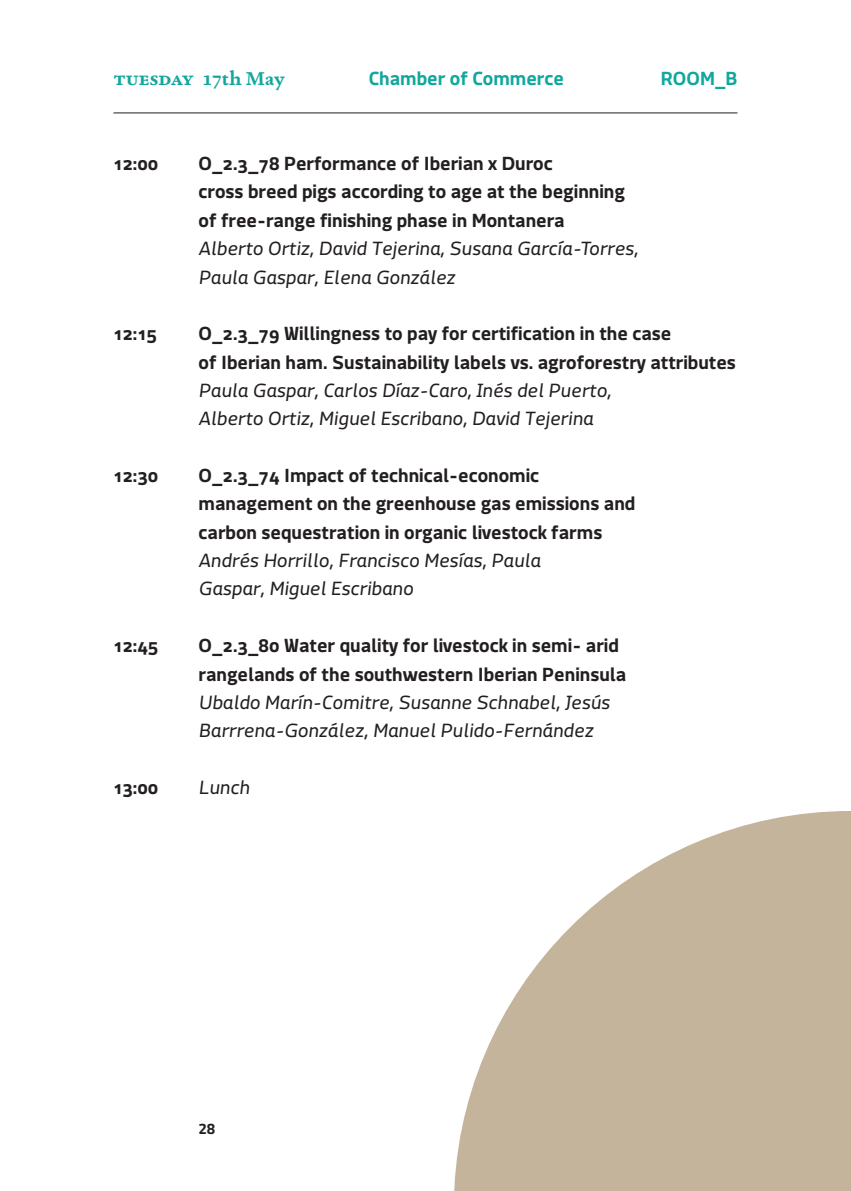
<style>
.page{position:relative;width:851px;height:1191px;background:#fff}
.page>*{position:absolute;margin:0;border:0;box-sizing:border-box;transform-origin:0 0}
.t1{font:700 20px/28.4px "Macho Modular";color:#231f20}
.t2{font:italic 20px/28.4px "Macho Modular";color:#231f20}
.t3{font:700 20px "Macho Modular";color:#12a79d}
.t4{font:700 20px "Garalda";color:#12a79d}
.t5{font:700 16px "Macho Modular";color:#231f20}
</style>
<div class="page">
<hr style="left:113px;top:112px;width:624px;height:1px;background:#231f20">
<svg style="left:454px;top:811px;width:396px;height:380px;fill:#c3b49b"></svg>
<p class="t4" style="left:113px;top:65px;width:173px">tuesday 17th May</p>
<p class="t3" style="left:369px;top:66px;width:196px">Chamber of Commerce</p>
<p class="t3" style="left:661px;top:66px;width:78px">ROOM_B</p>
<p class="t1" style="left:113px;top:149px;width:46px">12:00</p>
<p class="t1" style="left:198px;top:149px;width:427px">O_2.3_78 Performance of Iberian x Duroc<br>cross breed pigs according to age at the beginning of free-range finishing phase in Montanera</p>
<p class="t2" style="left:198px;top:234px;width:441px">Alberto Ortiz, David Tejerina, Susana García-Torres,<br>Paula Gaspar, Elena González</p>
<p class="t1" style="left:113px;top:319px;width:45px">12:15</p>
<p class="t1" style="left:198px;top:319px;width:538px">O_2.3_79 Willingness to pay for certification in the case<br>of Iberian ham. Sustainability labels vs. agroforestry attributes</p>
<p class="t2" style="left:198px;top:376px;width:414px">Paula Gaspar, Carlos Díaz-Caro, Inés del Puerto,<br>Alberto Ortiz, Miguel Escribano, David Tejerina</p>
<p class="t1" style="left:113px;top:461px;width:46px">12:30</p>
<p class="t1" style="left:198px;top:461px;width:438px">O_2.3_74 Impact of technical-economic management on the greenhouse gas emissions and carbon sequestration in organic livestock farms</p>
<p class="t2" style="left:198px;top:546px;width:343px">Andrés Horrillo, Francisco Mesías, Paula<br>Gaspar, Miguel Escribano</p>
<p class="t1" style="left:113px;top:631px;width:46px">12:45</p>
<p class="t1" style="left:198px;top:631px;width:429px">O_2.3_80 Water quality for livestock in semi- arid rangelands of the southwestern Iberian Peninsula</p>
<p class="t2" style="left:198px;top:687px;width:412px">Ubaldo Marín-Comitre, Susanne Schnabel, Jesús<br>Barrrena-González, Manuel Pulido-Fernández</p>
<p class="t1" style="left:113px;top:773px;width:46px">13:00</p>
<p class="t2" style="left:198px;top:773px;width:52px">Lunch</p>
<p class="t5" style="left:198px;top:1119px;width:18px">28</p>
</div>
